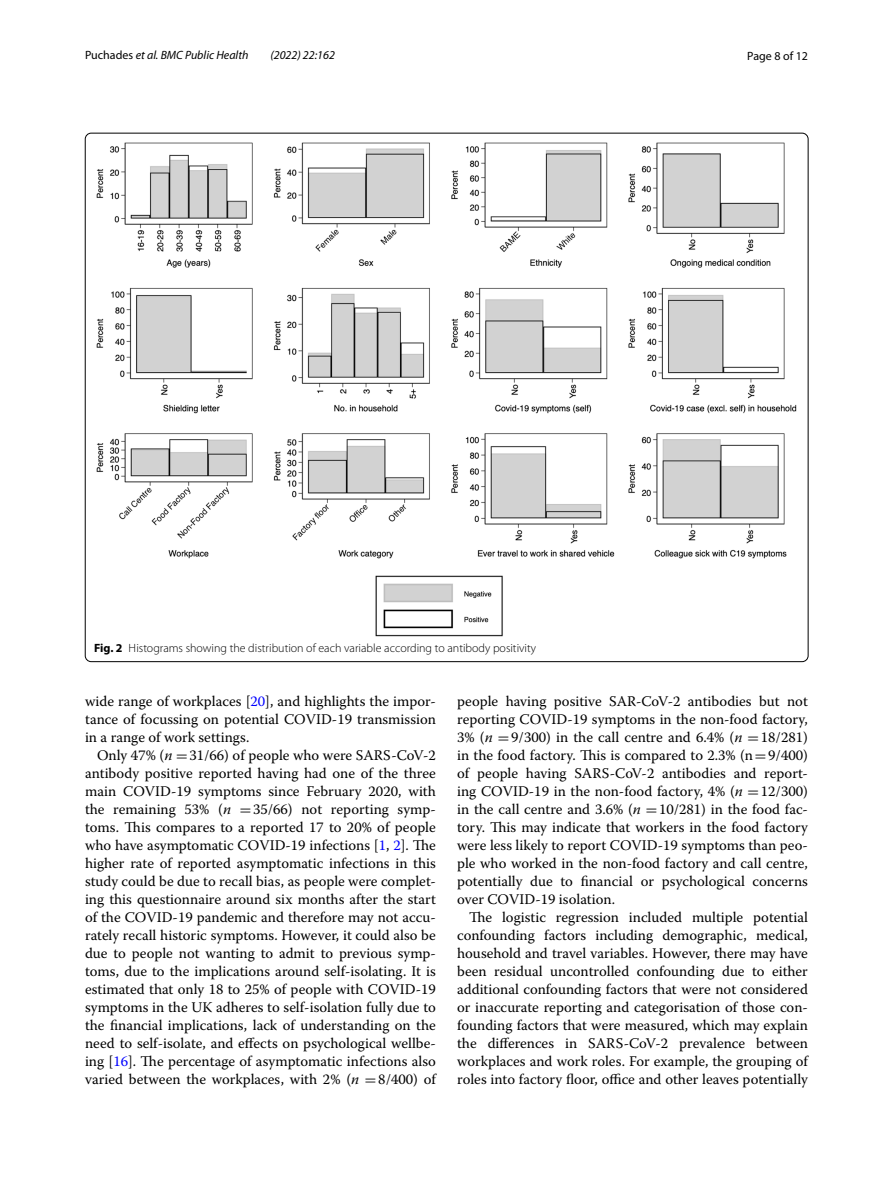
<style>
.page{position:relative;width:893px;height:1187px;background:#fff}
.page>*{position:absolute;margin:0;border:0;box-sizing:border-box;transform-origin:0 0}
.t1{font:14.7px/18px "Warnock Pro";color:#000;text-align:justify}
.t2{font:300 12px "Myriad Pro";color:#000}
.t3{font:italic 12px "Myriad Pro";color:#000}
.t4{font:12px "Myriad Pro";color:#000}
.s1{font-style:normal}
.s2{font-weight:700}
.s3{color:#00f}
.s4{font-style:italic}
.s5{font-family:"MTSY"}
</style>
<div class="page">
<img style="left:96px;top:142px;width:701px;height:494px">
<p class="t3" style="left:85px;top:48px;width:165px"><span class="s1">Puchades</span> et al. BMC Public Health</p>
<p class="t3" style="left:270px;top:48px;width:66px">(2022) 22:162</p>
<p class="t4" style="left:747px;top:48px;width:62px">Page 8 of 12</p>
<p class="t2" style="left:94px;top:641px;width:443px"><span class="s2">Fig. 2</span> Histograms showing the distribution of each variable according to antibody positivity</p>
<p class="t1" style="left:85px;top:691px;width:352px">wide range of workplaces [<span class="s3">20</span>], and highlights the impor&shy;tance of focussing on potential COVID-19 transmission in a range of work settings.</p>
<p class="t1" style="left:85px;top:745px;width:352px;text-indent:12px">Only 47% (<span class="s4">n</span> <span class="s5">=</span>31/66) of people who were SARS-CoV-2 antibody positive reported having had one of the three main COVID-19 symptoms since February 2020, with the remaining 53% (<span class="s4">n</span> <span class="s5">=</span>35/66) not reporting symp&shy;toms. This compares to a reported 17 to 20% of people who have asymptomatic COVID-19 infections [<span class="s3">1</span>, <span class="s3">2</span>]. The higher rate of reported asymptomatic infections in this study could be due to recall bias, as people were complet&shy;ing this questionnaire around six months after the start of the COVID-19 pandemic and therefore may not accu&shy;rately recall historic symptoms. However, it could also be due to people not wanting to admit to previous symp&shy;toms, due to the implications around self-isolating. It is estimated that only 18 to 25% of people with COVID-19 symptoms in the UK adheres to self-isolation fully due to the financial implications, lack of understanding on the need to self-isolate, and effects on psychological wellbe&shy;ing [<span class="s3">16</span>]. The percentage of asymptomatic infections also varied between the workplaces, with 2% (<span class="s4">n</span> <span class="s5">=</span>8/400) of</p>
<p class="t1" style="left:457px;top:691px;width:352px">people having positive SAR-CoV-2 antibodies but not reporting COVID-19 symptoms in the non-food factory, 3% (<span class="s4">n</span> <span class="s5">=</span>9/300) in the call centre and 6.4% (<span class="s4">n</span> <span class="s5">=</span>18/281) in the food factory. This is compared to 2.3% (n<span class="s5">=</span>9/400) of people having SARS-CoV-2 antibodies and report&shy;ing COVID-19 in the non-food factory, 4% (<span class="s4">n</span> <span class="s5">=</span>12/300) in the call centre and 3.6% (<span class="s4">n</span> <span class="s5">=</span>10/281) in the food fac&shy;tory. This may indicate that workers in the food factory were less likely to report COVID-19 symptoms than peo&shy;ple who worked in the non-food factory and call centre, potentially due to financial or psychological concerns over COVID-19 isolation.</p>
<p class="t1" style="left:457px;top:907px;width:352px;text-indent:12px">The logistic regression included multiple potential confounding factors including demographic, medical, household and travel variables. However, there may have been residual uncontrolled confounding due to either additional confounding factors that were not considered or inaccurate reporting and categorisation of those con&shy;founding factors that were measured, which may explain the differences in SARS-CoV-2 prevalence between workplaces and work roles. For example, the grouping of roles into factory floor, office and other leaves potentially</p>
</div>
